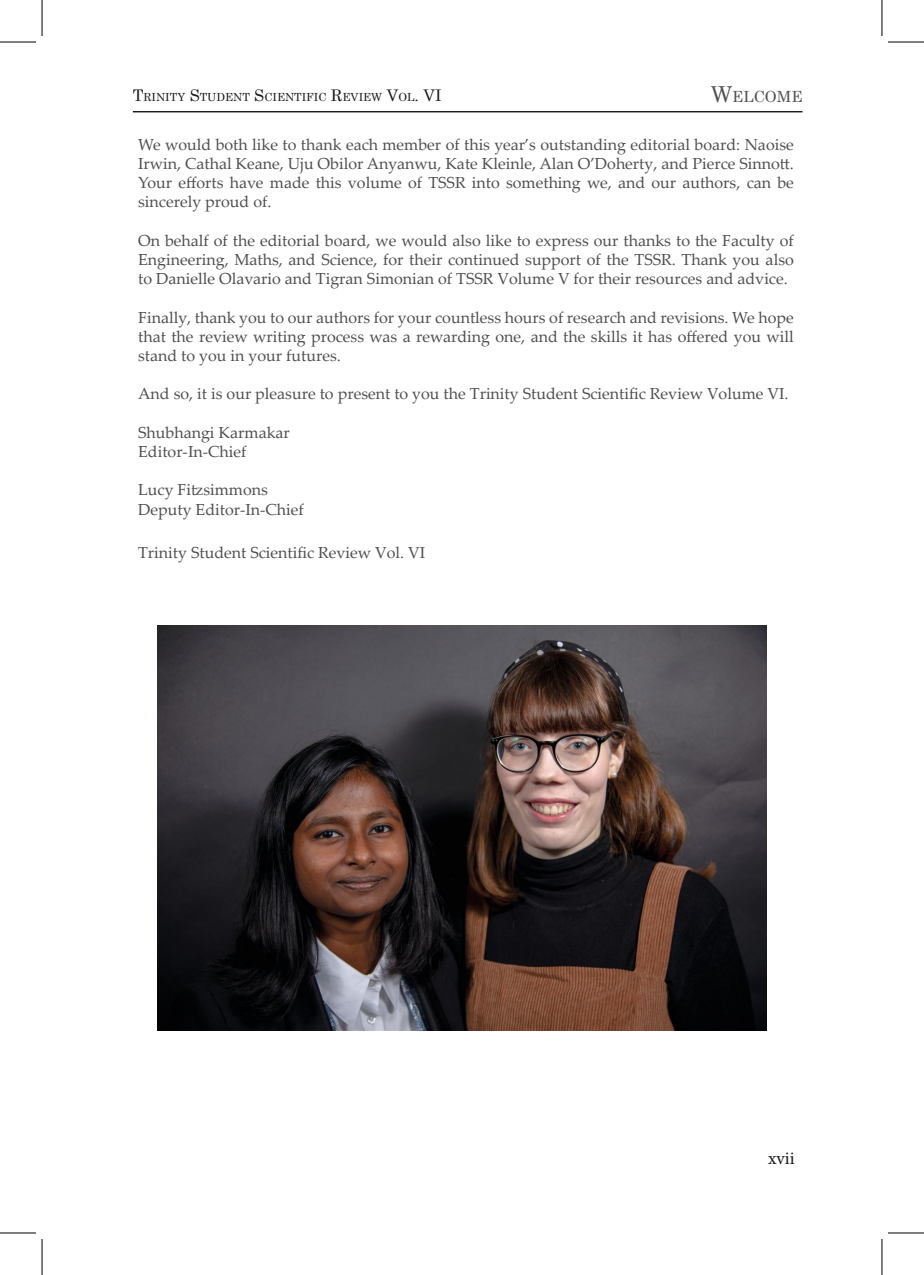
<style>
.page{position:relative;width:924px;height:1275px;background:#fff}
.page>*{position:absolute;margin:0;border:0;box-sizing:border-box;transform-origin:0 0}
.t1{font:18px "Minion Pro";color:#1b1617}
.t2{font:16px/19.2px "Palatino Linotype";color:#504f50;text-align:justify}
.t3{font:15.4px "Century Schoolbook";color:#504f50}
.t4{font:11.2px "Century Schoolbook";color:#1b1617}
.s1{font-size:16px}
.s2{font-size:22px}
</style>
<div class="page">
<hr style="left:133px;top:111px;width:669px;height:1px;background:#1b1617">
<img style="left:158px;top:625px;width:607px;height:405px">
<hr style="left:0;top:42px;width:36px;height:1px;background:#000">
<hr style="left:887px;top:42px;width:36px;height:1px;background:#000">
<hr style="left:0;top:1232px;width:36px;height:1px;background:#000">
<hr style="left:887px;top:1232px;width:36px;height:1px;background:#000">
<hr style="left:42px;top:0;width:1px;height:36px;background:#000">
<hr style="left:42px;top:1239px;width:1px;height:36px;background:#000">
<hr style="left:881px;top:0;width:1px;height:36px;background:#000">
<hr style="left:881px;top:1239px;width:1px;height:36px;background:#000">
<p class="t4" style="left:133px;top:87px;width:301px"><span class="s1">T</span>RINITY <span class="s1">S</span>TUDENT <span class="s1">S</span>CIENTIFIC <span class="s1">R</span>EVIEW <span class="s1">V</span>OL<span class="s1">. VI</span></p>
<p class="t3" style="left:710px;top:83px;width:93px"><span class="s2">W</span>ELCOME</p>
<p class="t2" style="left:138px;top:134px;width:657px">We would both like to thank each member of this year’s outstanding editorial board: Naoise Irwin, Cathal Keane, Uju Obilor Anyanwu, Kate Kleinle, Alan O’Doherty, and Pierce Sinnott.<br>Your efforts have made this volume of TSSR into something we, and our authors, can be sincerely proud of.</p>
<p class="t2" style="left:138px;top:230px;width:657px">On behalf of the editorial board, we would also like to express our thanks to the Faculty of Engineering, Maths, and Science, for their continued support of the TSSR. Thank you also to Danielle Olavario and Tigran Simonian of TSSR Volume V for their resources and advice.</p>
<p class="t2" style="left:138px;top:307px;width:657px">Finally, thank you to our authors for your countless hours of research and revisions. We hope that the review writing process was a rewarding one, and the skills it has offered you will stand to you in your futures.</p>
<p class="t2" style="left:138px;top:384px;width:651px">And so, it is our pleasure to present to you the Trinity Student Scientific Review Volume VI.</p>
<p class="t2" style="left:138px;top:422px;width:153px">Shubhangi Karmakar</p>
<p class="t2" style="left:138px;top:441px;width:110px">Editor-In-Chief</p>
<p class="t2" style="left:138px;top:480px;width:131px">Lucy Fitzsimmons</p>
<p class="t2" style="left:138px;top:499px;width:167px">Deputy Editor-In-Chief</p>
<p class="t2" style="left:138px;top:542px;width:288px">Trinity Student Scientific Review Vol. VI</p>
<p class="t1" style="left:767px;top:1146px;width:28px">xvii</p>
</div>
